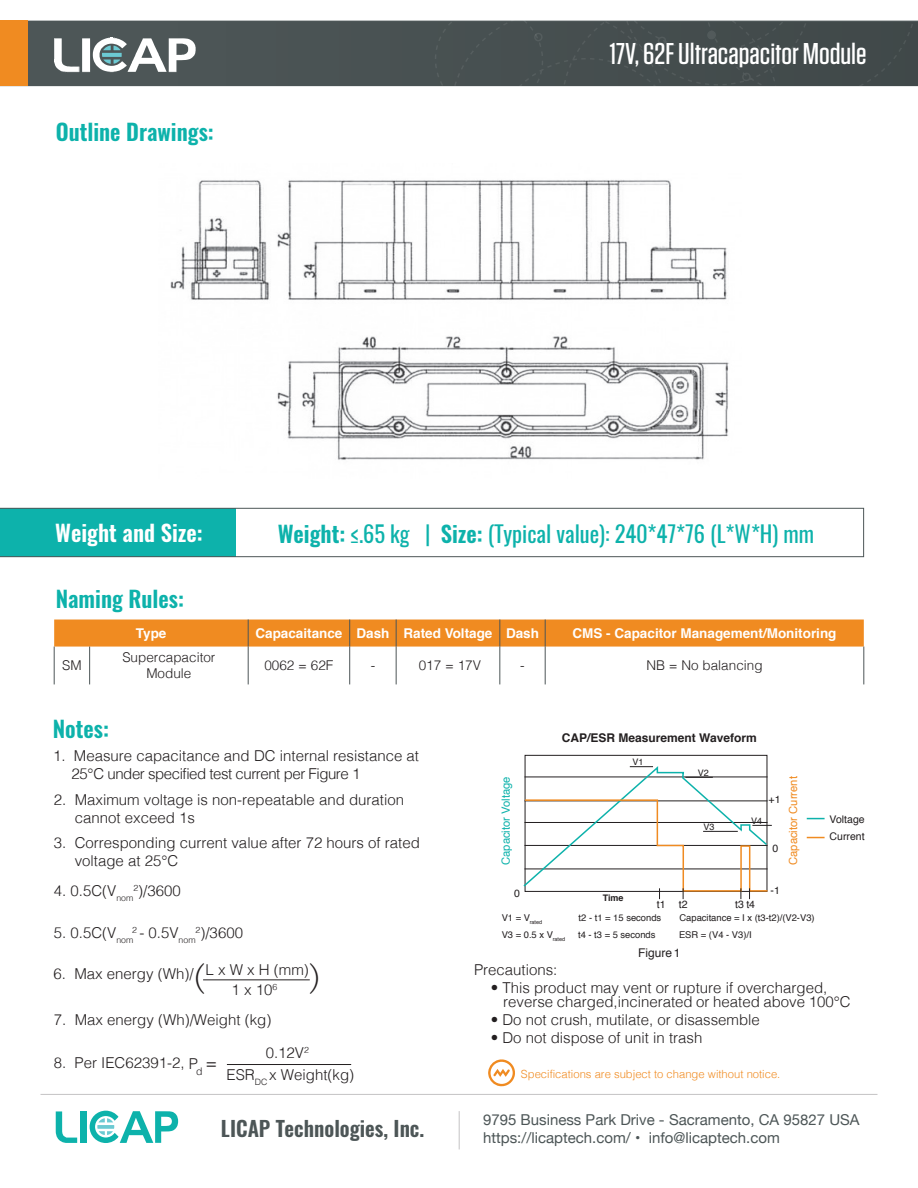
<style>
.page{position:relative;width:918px;height:1188px;background:#fff}
.page>*{position:absolute;margin:0;border:0;box-sizing:border-box;transform-origin:0 0}
.t1{font:300 33px "Bio Rhyme";color:#231f20}
.t2{font:500 30px "Tungsten";color:#fff;scale:1.08 1}
.t3{font:22.5px "Oswald";color:#0db2ab}
.t4{font:600 22.5px "Oswald";color:#0db2ab}
.t5{font:600 22.5px "Oswald";color:#fff}
.t6{font:600 21px "Oswald";color:#4d5657}
.t7{font:300 15px "Helvetica";color:#231f20}
.t8{font:15px "Helvetica Neue";color:#4d5657}
.t9{font:300 15px "Helvetica";letter-spacing:-.03em;color:#231f20}
.t10{font:700 13.5px "Helvetica";color:#fff}
.t11{font:300 13.5px "Helvetica";color:#231f20}
.t12{font:700 12px "Helvetica";color:#231f20}
.t13{font:12px "Helvetica";color:#231f20}
.t14{font:300 11.25px "Helvetica";color:#f08b21}
.t15{font:11.25px "Helvetica";color:#0db2ab}
.t16{font:11.25px "Helvetica";color:#f08b21}
.t17{font:10.5px "Helvetica";color:#231f20}
.t18{font:9.3px "Helvetica";color:#231f20}
.t19{font:9px "Helvetica";color:#231f20}
.t20{font:700 9px "Helvetica";color:#231f20}
.t21{font:300 8.7px "Helvetica";color:#231f20}
.t22{font:5.4px "Helvetica";color:#231f20}
.s1{font-weight:600}
.s2{font-size:18px}
</style>
<div class="page">
<div style="left:28px;top:21px;width:405px;height:65px;background:#4d5657"></div>
<div style="left:0;top:21px;width:28px;height:65px;background:#f08b21"></div>
<div style="left:168px;top:22px;width:750px;height:64px;background:#4d5657"></div>
<div style="left:433px;top:20px;width:485px;height:67px;background:#444d4e"></div>
<svg style="left:54px;top:38px;width:142px;height:35px"></svg>
<div style="left:54px;top:620px;width:810px;height:27px;background:#f08b21"></div>
<hr style="left:54px;top:647px;width:1px;height:37px;background:#4d5657">
<hr style="left:89px;top:647px;width:1px;height:37px;background:#4d5657">
<hr style="left:248px;top:647px;width:1px;height:37px;background:#4d5657">
<hr style="left:349px;top:647px;width:1px;height:37px;background:#4d5657">
<hr style="left:396px;top:647px;width:1px;height:37px;background:#4d5657">
<hr style="left:500px;top:647px;width:1px;height:37px;background:#4d5657">
<hr style="left:545px;top:647px;width:1px;height:37px;background:#4d5657">
<hr style="left:864px;top:647px;width:1px;height:37px;background:#4d5657">
<svg style="left:0;top:508px;width:864px;height:49px"></svg>
<hr style="left:40px;top:1094px;width:838px;height:1px;background:#c4c3c4">
<hr style="left:459px;top:1111px;width:1px;height:38px;background:#c4c3c4">
<svg style="left:56px;top:1111px;width:21px;height:32px"></svg>
<div style="left:81px;top:1111px;width:6px;height:32px;background:#0db2ab"></div>
<svg style="left:90px;top:1111px;width:88px;height:32px"></svg>
<img style="left:170px;top:180px;width:559px;height:280px">
<svg style="left:807px;top:837px;width:18px;height:1px"></svg>
<svg style="left:807px;top:818px;width:18px;height:1px"></svg>
<svg style="left:523px;top:764px;width:249px;height:135px"></svg>
<svg style="left:488px;top:1059px;width:27px;height:28px"></svg>
<hr style="left:227px;top:1064px;width:124px;height:1px;background:#231f20">
<hr style="left:203px;top:979px;width:107px;height:1px;background:#231f20">
<p class="t4" style="left:56px;top:116px;width:160px">Outline Drawings:</p>
<p class="t2" style="left:610px;top:38px;width:239px">17V, 62F Ultracapacitor Module</p>
<p class="t5" style="left:55px;top:517px;width:149px">Weight and Size:</p>
<p class="t3" style="left:278px;top:518px;width:538px"><span class="s1">Weight:</span> ≤.65 kg | <span class="s1">Size:</span> (Typical value): 240*47*76 (L*W*H) mm</p>
<p class="t4" style="left:56px;top:583px;width:130px">Naming Rules:</p>
<p class="t11" style="left:62px;top:654px;width:21px">SM</p>
<p class="t10" style="left:136px;top:622px;width:32px">Type</p>
<p class="t10" style="left:255px;top:622px;width:89px">Capacaitance</p>
<p class="t10" style="left:356px;top:622px;width:35px">Dash</p>
<p class="t10" style="left:403px;top:622px;width:91px">Rated Voltage</p>
<p class="t10" style="left:506px;top:622px;width:35px">Dash</p>
<p class="t10" style="left:572px;top:622px;width:266px">CMS - Capacitor Management/Monitoring</p>
<p class="t11" style="left:122px;top:646px;width:95px">Supercapacitor</p>
<p class="t11" style="left:146px;top:662px;width:47px">Module</p>
<p class="t11" style="left:264px;top:654px;width:70px">0062 = 62F</p>
<p class="t11" style="left:371px;top:654px;width:6px">-</p>
<p class="t11" style="left:419px;top:654px;width:64px">017 = 17V</p>
<p class="t11" style="left:520px;top:654px;width:6px">-</p>
<p class="t11" style="left:646px;top:654px;width:118px">NB = No balancing</p>
<p class="t4" style="left:53px;top:713px;width:58px">Notes:</p>
<p class="t12" style="left:562px;top:728px;width:196px">CAP/ESR Measurement Waveform</p>
<p class="t7" style="left:53px;top:743px;width:367px">1. Measure capacitance and DC internal resistance at</p>
<p class="t9" style="left:72px;top:761px;width:290px">25℃ under specified test current per Figure 1</p>
<p class="t7" style="left:54px;top:787px;width:352px">2. Maximum voltage is non-repeatable and duration</p>
<p class="t7" style="left:75px;top:805px;width:122px">cannot exceed 1s</p>
<p class="t7" style="left:54px;top:830px;width:367px">3. Corresponding current value after 72 hours of rated</p>
<p class="t7" style="left:75px;top:848px;width:105px">voltage at 25℃</p>
<p class="t7" style="left:54px;top:878px;width:128px">4. 0.5C(V<sub>nom</sub><sup>2</sup>)/3600</p>
<p class="t7" style="left:54px;top:920px;width:191px">5. 0.5C(V<sub>nom</sub><sup>2</sup> - 0.5V<sub>nom</sub><sup>2</sup>)/3600</p>
<p class="t1" style="left:194px;top:953px;width:13px">(</p>
<p class="t1" style="left:309px;top:953px;width:13px">)</p>
<p class="t7" style="left:54px;top:961px;width:142px">6. Max energy (Wh)/</p>
<p class="t7" style="left:206px;top:957px;width:105px">L x W x H (mm)</p>
<p class="t7" style="left:232px;top:977px;width:42px">1 x 10</p>
<p class="t21" style="left:273px;top:980px;width:6px">6</p>
<p class="t7" style="left:54px;top:1007px;width:219px">7. Max energy (Wh)/Weight (kg)</p>
<p class="t7" style="left:54px;top:1050px;width:165px">8. Per IEC62391-2, P<sub>d</sub> <span class="s2">=</span></p>
<p class="t7" style="left:266px;top:1040px;width:45px">0.12V<sup>2</sup></p>
<p class="t7" style="left:227px;top:1062px;width:129px">ESR<sub>DC</sub> x Weight(kg)</p>
<p class="t6" style="left:221px;top:1113px;width:205px">LICAP Technologies, Inc.</p>
<p class="t19" style="left:633px;top:755px;width:13px">V1</p>
<p class="t19" style="left:698px;top:765px;width:13px">V2</p>
<p class="t15" style="left:497px;top:865px;width:90px;rotate:-90deg">Capacitor Voltage</p>
<p class="t16" style="left:784px;top:865px;width:90px;rotate:-90deg">Capacitor Current</p>
<p class="t17" style="left:769px;top:791px;width:13px">+1</p>
<p class="t19" style="left:751px;top:814px;width:13px">V4</p>
<p class="t19" style="left:703px;top:819px;width:13px">V3</p>
<p class="t17" style="left:772px;top:840px;width:7px">0</p>
<p class="t17" style="left:514px;top:885px;width:7px">0</p>
<p class="t20" style="left:603px;top:891px;width:22px">Time</p>
<p class="t17" style="left:657px;top:896px;width:10px">t1</p>
<p class="t17" style="left:679px;top:896px;width:10px">t2</p>
<p class="t17" style="left:735px;top:896px;width:21px">t3 t4</p>
<p class="t17" style="left:771px;top:882px;width:11px">-1</p>
<p class="t22" style="left:502px;top:918px;width:42px"><sup>V1</sup> <sup>=</sup> <sup>V</sup>rated</p>
<p class="t18" style="left:579px;top:911px;width:84px">t2 - t1 = 15 seconds</p>
<p class="t18" style="left:679px;top:911px;width:137px">Capacitance = I x (t3-t2)/(V2-V3)</p>
<p class="t18" style="left:502px;top:927px;width:65px">V3 = 0.5 x V<sub>rated</sub></p>
<p class="t18" style="left:578px;top:927px;width:79px">t4 - t3 = 5 seconds</p>
<p class="t18" style="left:679px;top:927px;width:74px">ESR = (V4 - V3)/I</p>
<p class="t13" style="left:638px;top:944px;width:44px">Figure 1</p>
<p class="t17" style="left:830px;top:811px;width:37px">Voltage</p>
<p class="t17" style="left:830px;top:828px;width:37px">Current</p>
<p class="t7" style="left:474px;top:957px;width:85px">Precautions:</p>
<p class="t7" style="left:491px;top:975px;width:338px">• This product may vent or rupture if overcharged,</p>
<p class="t7" style="left:503px;top:988px;width:349px">reverse charged,incinerated or heated above 100℃</p>
<p class="t7" style="left:491px;top:1006px;width:271px">• Do not crush, mutilate, or disassemble</p>
<p class="t7" style="left:491px;top:1024px;width:213px">• Do not dispose of unit in trash</p>
<p class="t14" style="left:521px;top:1065px;width:261px">Specifications are subject to change without notice.</p>
<p class="t8" style="left:483px;top:1109px;width:378px">9795 Business Park Drive - Sacramento, CA 95827 USA</p>
<p class="t8" style="left:483px;top:1127px;width:298px">https://licaptech.com/ • info@licaptech.com</p>
</div>
